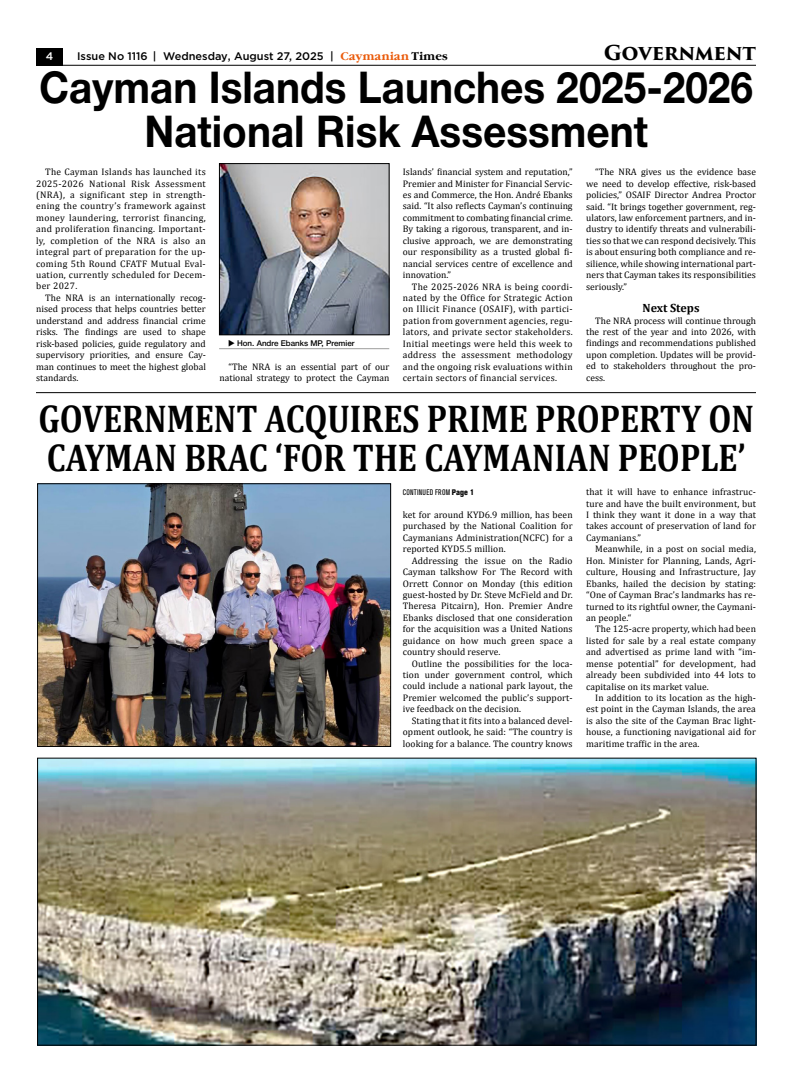
<style>
.page{position:relative;width:792px;height:1080px;background:#fff}
.page>*{position:absolute;margin:0;border:0;box-sizing:border-box;transform-origin:0 0}
.t1{font:700 44px/44px "Helvetica Neue Cyr";color:#000;text-align:center;scale:.92 1}
.t2{font:700 39px/39px "Cambria";color:#000;scale:.85 1}
.t3{font:700 20px "Trajan Pro 3";letter-spacing:-.02em;color:#000}
.t4{font:700 12px "Cambria";color:#000}
.t5{font:500 11px "Gotham";color:#000}
.t6{font:500 11px "Gotham";color:#fff}
.t7{font:9.5px/11.4px "Cambria";letter-spacing:.01em;color:#000;text-align:justify}
.t8{font:500 8px "Helvetica Neue Cyr";color:#000}
.t9{font:condensed 8px "Akzidenz Grotesk Pro";letter-spacing:.025em;color:#000}
.s1{font-family:"Garamond C";font-weight:700;color:#ea5b0b}
.s2{font-family:"Garamond C";font-weight:700}
.s3{font-weight:800}
</style>
<div class="page">
<hr style="left:36px;top:392px;width:720px;height:1px;background:#000">
<img style="left:221px;top:165px;width:166px;height:168px">
<div style="left:219px;top:163px;width:170px;height:172px;border:1px solid #000"></div>
<img style="left:39px;top:486px;width:350px;height:259px">
<div style="left:37px;top:484px;width:354px;height:263px;border:1px solid #000"></div>
<img style="left:39px;top:760px;width:715px;height:283px">
<hr style="left:219px;top:349px;width:170px;height:1px;background:#9d9d9c">
<div style="left:36px;top:48px;width:27px;height:18px;background:#000"></div>
<hr style="left:36px;top:65px;width:720px;height:1px;background:#000">
<p class="t6" style="left:46px;top:49px;width:9px">4</p>
<p class="t5" style="left:77px;top:49px;width:372px">Issue No 1116 | Wednesday, August 27, 2025 | <span class="s1">Caymanian</span> <span class="s2">Times</span></p>
<h3 class="t3" style="left:604px;top:38px;width:154px">GOVERNMENT</h3>
<h1 class="t1" style="left:39px;top:66px;width:777px">Cayman Islands Launches 2025-2026<br>National Risk Assessment</h1>
<p class="t7" style="left:36px;top:166px;width:171px;text-indent:9px">The Cayman Islands has launched its 2025-2026 National Risk Assessment (NRA), a significant step in strength&shy;ening the country’s framework against money laundering, terrorist financing, and proliferation financing. Important&shy;ly, completion of the NRA is also an integral part of preparation for the up&shy;coming 5th Round CFATF Mutual Eval&shy;uation, currently scheduled for Decem&shy;ber 2027.</p>
<p class="t7" style="left:36px;top:292px;width:171px;text-indent:9px">The NRA is an internationally recog&shy;nised process that helps countries better understand and address financial crime risks. The findings are used to shape risk-based policies, guide regulatory and supervisory priorities, and ensure Cay&shy;man continues to meet the highest global standards.</p>
<p class="t8" style="left:237px;top:339px;width:119px">Hon. Andre Ebanks MP, Premier</p>
<p class="t7" style="left:220px;top:361px;width:171px;text-align:right">“The NRA is an essential part of our national strategy to protect the Cayman</p>
<p class="t7" style="left:403px;top:166px;width:171px">Islands’ financial system and reputation,” Premier and Minister for Financial Servic&shy;es and Commerce, the Hon. André Ebanks said. “It also reflects Cayman’s continuing commitment to combating financial crime.<br>By taking a rigorous, transparent, and in&shy;clusive approach, we are demonstrating our responsibility as a trusted global fi&shy;nancial services centre of excellence and innovation.”</p>
<p class="t7" style="left:403px;top:281px;width:171px;text-indent:9px">The 2025-2026 NRA is being coordi&shy;nated by the Office for Strategic Action on Illicit Finance (OSAIF), with partici&shy;pation from government agencies, regu&shy;lators, and private sector stakeholders.<br>Initial meetings were held this week to address the assessment methodology and the ongoing risk evaluations within certain sectors of financial services.</p>
<p class="t7" style="left:586px;top:166px;width:171px;text-indent:9px">“The NRA gives us the evidence base we need to develop effective, risk-based policies,” OSAIF Director Andrea Proctor said. “It brings together government, reg&shy;ulators, law enforcement partners, and in&shy;dustry to identify threats and vulnerabili&shy;ties so that we can respond decisively. This is about ensuring both compliance and re&shy;silience, while showing international part&shy;ners that Cayman takes its responsibilities seriously.”</p>
<p class="t4" style="left:643px;top:300px;width:59px">Next Steps</p>
<p class="t7" style="left:586px;top:315px;width:171px;text-indent:9px">The NRA process will continue through the rest of the year and into 2026, with findings and recommendations published upon completion. Updates will be provid&shy;ed to stakeholders throughout the pro&shy;cess.</p>
<h2 class="t2" style="left:38px;top:398px;width:843px">GOVERNMENT ACQUIRES PRIME PROPERTY ON<br>CAYMAN BRAC ‘FOR THE CAYMANIAN PEOPLE’</h2>
<p class="t9" style="left:403px;top:487px;width:73px">CONTINUED FROM <span class="s3">Page 1</span></p>
<p class="t7" style="left:403px;top:509px;width:171px">ket for around KYD6.9 million, has been purchased by the National Coalition for Caymanians Administration(NCFC) for a reported KYD5.5 million.</p>
<p class="t7" style="left:403px;top:555px;width:171px;text-indent:9px">Addressing the issue on the Radio Cayman talkshow For The Record with Orrett Connor on Monday (this edition guest-hosted by Dr. Steve McField and Dr.<br>Theresa Pitcairn), Hon. Premier Andre Ebanks disclosed that one consideration for the acquisition was a United Nations guidance on how much green space a country should reserve.</p>
<p class="t7" style="left:403px;top:658px;width:171px;text-indent:9px">Outline the possibilities for the loca&shy;tion under government control, which could include a national park layout, the Premier welcomed the public’s support&shy;ive feedback on the decision.</p>
<p class="t7" style="left:403px;top:715px;width:171px;text-indent:9px">Stating that it fits into a balanced devel&shy;opment outlook, he said: “The country is looking for a balance. The country knows</p>
<p class="t7" style="left:586px;top:486px;width:171px">that it will have to enhance infrastruc&shy;ture and have the built environment, but I think they want it done in a way that takes account of preservation of land for Caymanians.”</p>
<p class="t7" style="left:586px;top:543px;width:171px;text-indent:9px">Meanwhile, in a post on social media, Hon. Minister for Planning, Lands, Agri&shy;culture, Housing and Infrastructure, Jay Ebanks, hailed the decision by stating: “One of Cayman Brac’s landmarks has re&shy;turned to its rightful owner, the Caymani&shy;an people.“</p>
<p class="t7" style="left:586px;top:623px;width:171px;text-indent:9px">The 125-acre property, which had been listed for sale by a real estate company and advertised as prime land with “im&shy;mense potential” for development, had already been subdivided into 44 lots to capitalise on its market value.</p>
<p class="t7" style="left:586px;top:692px;width:171px;text-indent:9px">In addition to its location as the high&shy;est point in the Cayman Islands, the area is also the site of the Cayman Brac light&shy;house, a functioning navigational aid for maritime traffic in the area.</p>
</div>
